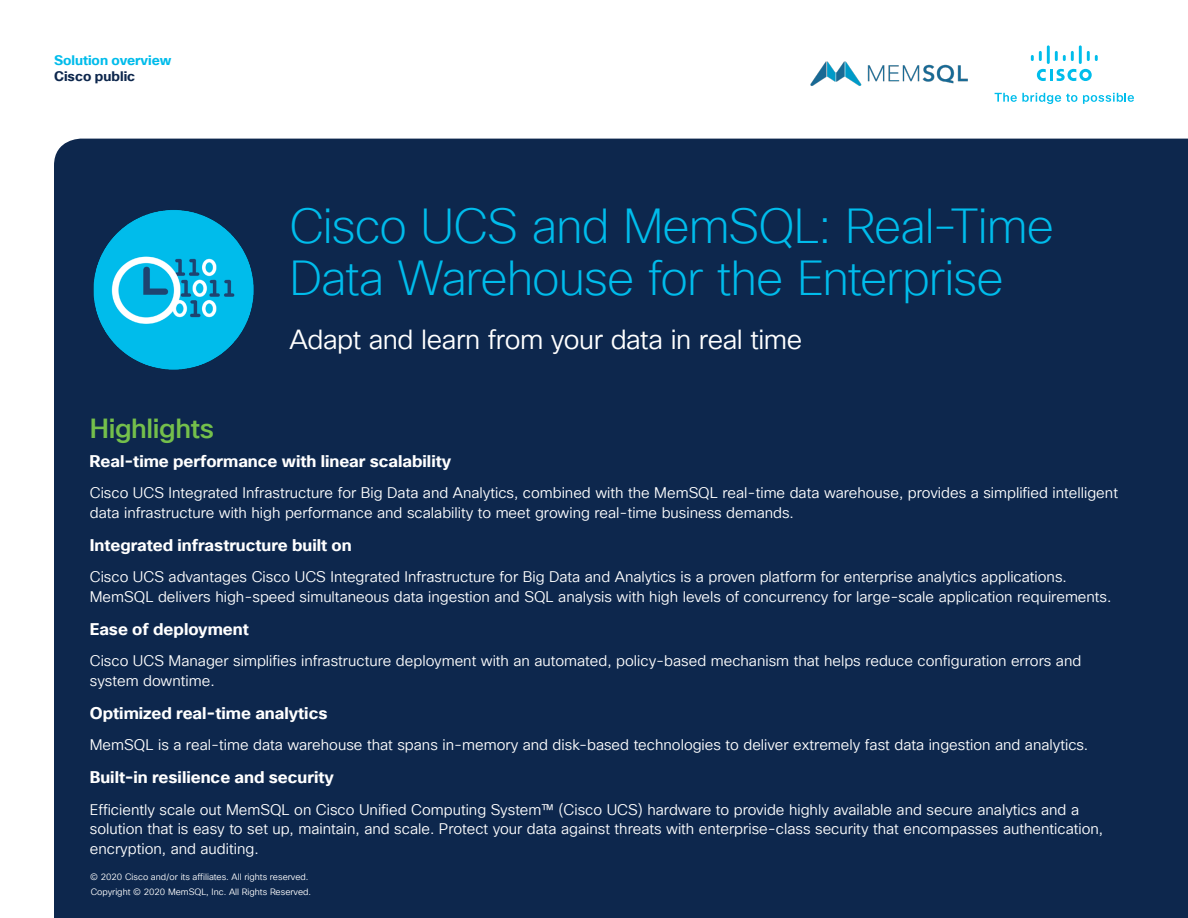
<style>
.page{position:relative;width:1188px;height:918px;background:#fff}
.page>*{position:absolute;margin:0;border:0;box-sizing:border-box;transform-origin:0 0}
.Title_Headline{font:200 48px/52.5px "Cisco Sans TT";letter-spacing:-.02em;color:#00bceb}
.Title_Subhead{font:27px "Cisco Sans TT Light";letter-spacing:-.015em;color:#fff}
.Subhead2_Green{font:500 27px "Cisco Sans TT";letter-spacing:-.015em;color:#74bf4b}
.Body_White{font:700 16.5px "Cisco Sans TT";color:#fff}
.Body_White-2{font:15px/19.5px "Cisco Sans TT Light";color:#fff}
.t1{font:700 13.5px "Cisco Sans TT";color:#00bceb}
.t2{font:700 13.5px "Cisco Sans TT";color:#0d274d}
.Footer_white{font:9px "Cisco Sans TT Light";color:#fff}
</style>
<div class="page">
<svg style="left:995px;top:93px;width:82px;height:11px"></svg>
<svg style="left:1083px;top:93px;width:51px;height:11px"></svg>
<svg style="left:1037px;top:69px;width:55px;height:12px"></svg>
<svg style="left:1031px;top:51px;width:11px;height:10px"></svg>
<hr style="left:1047px;top:45px;width:3px;height:19px;background:#00bdeb">
<svg style="left:1055px;top:51px;width:19px;height:10px"></svg>
<hr style="left:1079px;top:45px;width:3px;height:19px;background:#00bdeb">
<svg style="left:1087px;top:51px;width:11px;height:10px"></svg>
<img style="left:810px;top:61px;width:158px;height:25px">
<div style="left:54px;top:139px;width:1134px;height:779px;background:#0d274d"></div>
<img style="left:90px;top:205px;width:167px;height:167px;border-radius:84px">
<p class="t1" style="left:54px;top:51px;width:119px">Solution overview</p>
<p class="t2" style="left:54px;top:67px;width:83px">Cisco public</p>
<p class="Title_Headline" style="left:290px;top:201px;width:766px">Cisco UCS and MemSQL: Real-Time<br>Data Warehouse for the Enterprise</p>
<p class="Title_Subhead" style="left:290px;top:322px;width:514px">Adapt and learn from your data in real time</p>
<p class="Subhead2_Green" style="left:90px;top:411px;width:126px">Highlights</p>
<p class="Body_White" style="left:90px;top:450px;width:363px">Real-time performance with linear scalability</p>
<p class="Body_White-2" style="left:90px;top:484px;width:1030px">Cisco UCS Integrated Infrastructure for Big Data and Analytics, combined with the MemSQL real-time data warehouse, provides a simplified intelligent data infrastructure with high performance and scalability to meet growing real-time business demands.</p>
<p class="Body_White" style="left:90px;top:534px;width:263px">Integrated infrastructure built on</p>
<p class="Body_White-2" style="left:90px;top:568px;width:1023px">Cisco UCS advantages Cisco UCS Integrated Infrastructure for Big Data and Analytics is a proven platform for enterprise analytics applications.<br>MemSQL delivers high-speed simultaneous data ingestion and SQL analysis with high levels of concurrency for large-scale application requirements.</p>
<p class="Body_White" style="left:90px;top:618px;width:160px">Ease of deployment</p>
<p class="Body_White-2" style="left:90px;top:652px;width:993px">Cisco UCS Manager simplifies infrastructure deployment with an automated, policy-based mechanism that helps reduce configuration errors and system downtime.</p>
<p class="Body_White" style="left:90px;top:702px;width:239px">Optimized real-time analytics</p>
<p class="Body_White-2" style="left:90px;top:736px;width:1000px">MemSQL is a real-time data warehouse that spans in-memory and disk-based technologies to deliver extremely fast data ingestion and analytics.</p>
<p class="Body_White" style="left:90px;top:766px;width:246px">Built-in resilience and security</p>
<p class="Body_White-2" style="left:90px;top:800px;width:1015px">Efficiently scale out MemSQL on Cisco Unified Computing System™ (Cisco UCS) hardware to provide highly available and secure analytics and a solution that is easy to set up, maintain, and scale. Protect your data against threats with enterprise-class security that encompasses authentication, encryption, and auditing.</p>
<p class="Footer_white" style="left:90px;top:871px;width:220px">© 2020 Cisco and/or its affiliates. All rights reserved.</p>
<p class="Footer_white" style="left:91px;top:886px;width:222px">Copyright © 2020 MemSQL, Inc. All Rights Reserved.</p>
</div>
